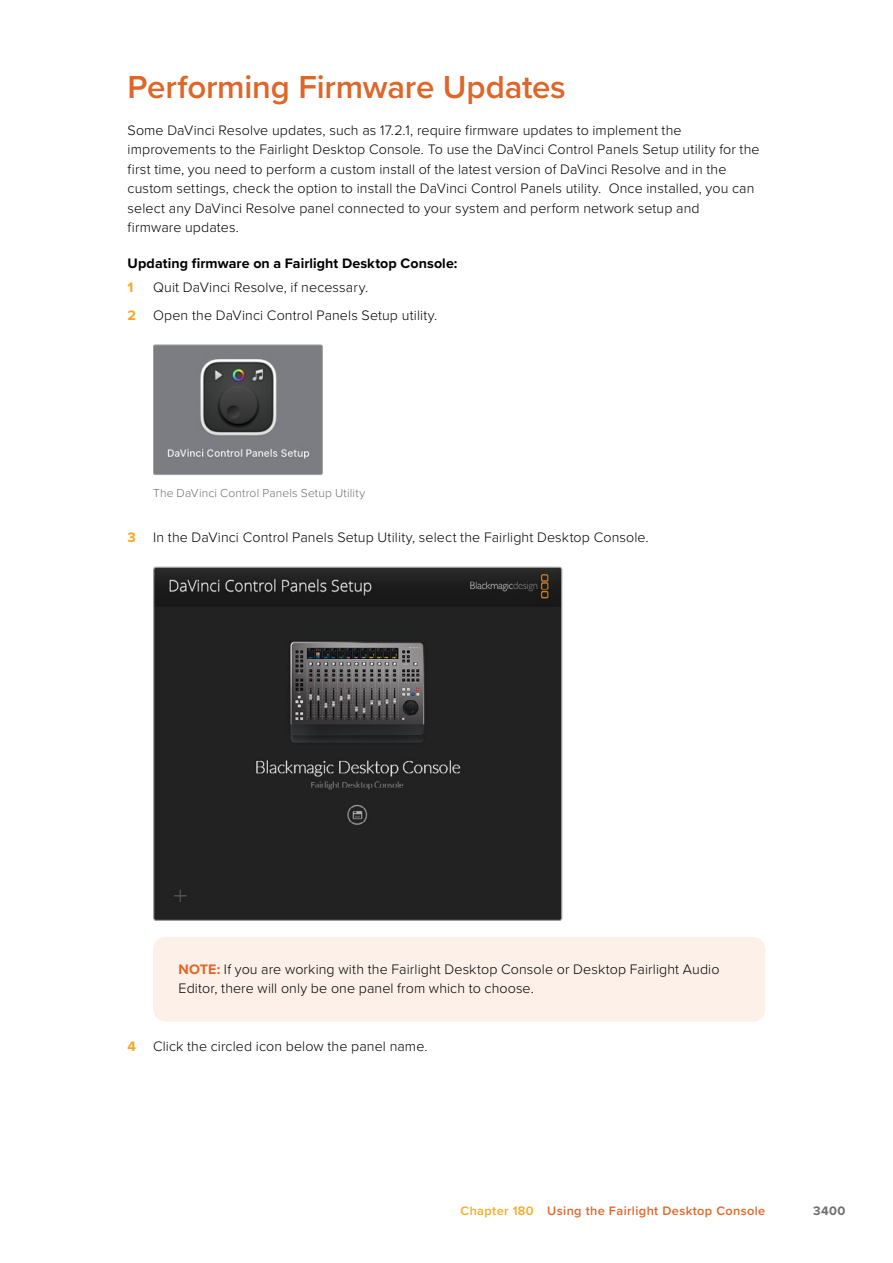
<style>
.page{position:relative;width:893px;height:1263px;background:#fff}
.page>*{position:absolute;margin:0;border:0;box-sizing:border-box;transform-origin:0 0}
.t1{font:600 33px "Proxima Nova";letter-spacing:-.005em;color:#dd6628}
.t2{font:300 14.25px/19.5px "Proxima Nova";letter-spacing:.005em;color:#000}
.t3{font:700 14.25px "Proxima Nova";letter-spacing:.005em;color:#000}
.t4{font:700 14.25px "Proxima Nova";color:#f7a822}
.t5{font:600 12.75px "Proxima Nova";letter-spacing:.03em;color:#dd6628}
.t6{font:700 12.75px "Proxima Nova";color:#706f6f}
.t7{font:300 12px "Proxima Nova";letter-spacing:.015em;color:#706f6f}
.s1{font-weight:700;color:#f7a822}
.s2{font-weight:700;color:#dd6628}
.s3{color:#f7a822}
</style>
<div class="page">
<div style="left:153px;top:937px;width:612px;height:85px;background:#fcf0e9;border-radius:13px"></div>
<img style="left:155px;top:347px;width:166px;height:126px">
<div style="left:153px;top:345px;width:170px;height:130px;border:1px solid #9d9d9c;border-radius:2px"></div>
<img style="left:155px;top:567px;width:407px;height:352px">
<div style="left:153px;top:567px;width:409px;height:354px;border:1px solid #9d9d9c;border-radius:2px"></div>
<h1 class="t1" style="left:128px;top:63px;width:440px">Performing Firmware Updates</h1>
<p class="t2" style="left:128px;top:120px;width:634px">Some DaVinci Resolve updates, such as 17.2.1, require firmware updates to implement the improvements to the Fairlight Desktop Console. To use the DaVinci Control Panels Setup utility for the first time, you need to perform a custom install of the latest version of DaVinci Resolve and in the custom settings, check the option to install the DaVinci Control Panels utility. Once installed, you can select any DaVinci Resolve panel connected to your system and perform network setup and<br>firmware updates.</p>
<p class="t3" style="left:128px;top:253px;width:331px">Updating firmware on a Fairlight Desktop Console:</p>
<p class="t4" style="left:128px;top:276px;width:7px">1</p>
<p class="t2" style="left:128px;top:272px;width:311px;line-height:28px;text-indent:26px">Quit DaVinci Resolve, if necessary.<br><span class="s1">2</span> Open the DaVinci Control Panels Setup utility.</p>
<p class="t7" style="left:153px;top:484px;width:214px">The DaVinci Control Panels Setup Utility</p>
<p class="t2" style="left:128px;top:527px;width:523px"><span class="s1">3</span> In the DaVinci Control Panels Setup Utility, select the Fairlight Desktop Console.</p>
<p class="t2" style="left:179px;top:958px;width:542px"><span class="s2">NOTE:</span> If you are working with the Fairlight Desktop Console or Desktop Fairlight Audio<br>Editor, there will only be one panel from which to choose.</p>
<p class="t2" style="left:128px;top:1036px;width:301px"><span class="s1">4</span> Click the circled icon below the panel name.</p>
<p class="t5" style="left:461px;top:1201px;width:306px"><span class="s3">Chapter 180</span> Using the Fairlight Desktop Console</p>
<p class="t6" style="left:813px;top:1201px;width:34px">3400</p>
</div>
